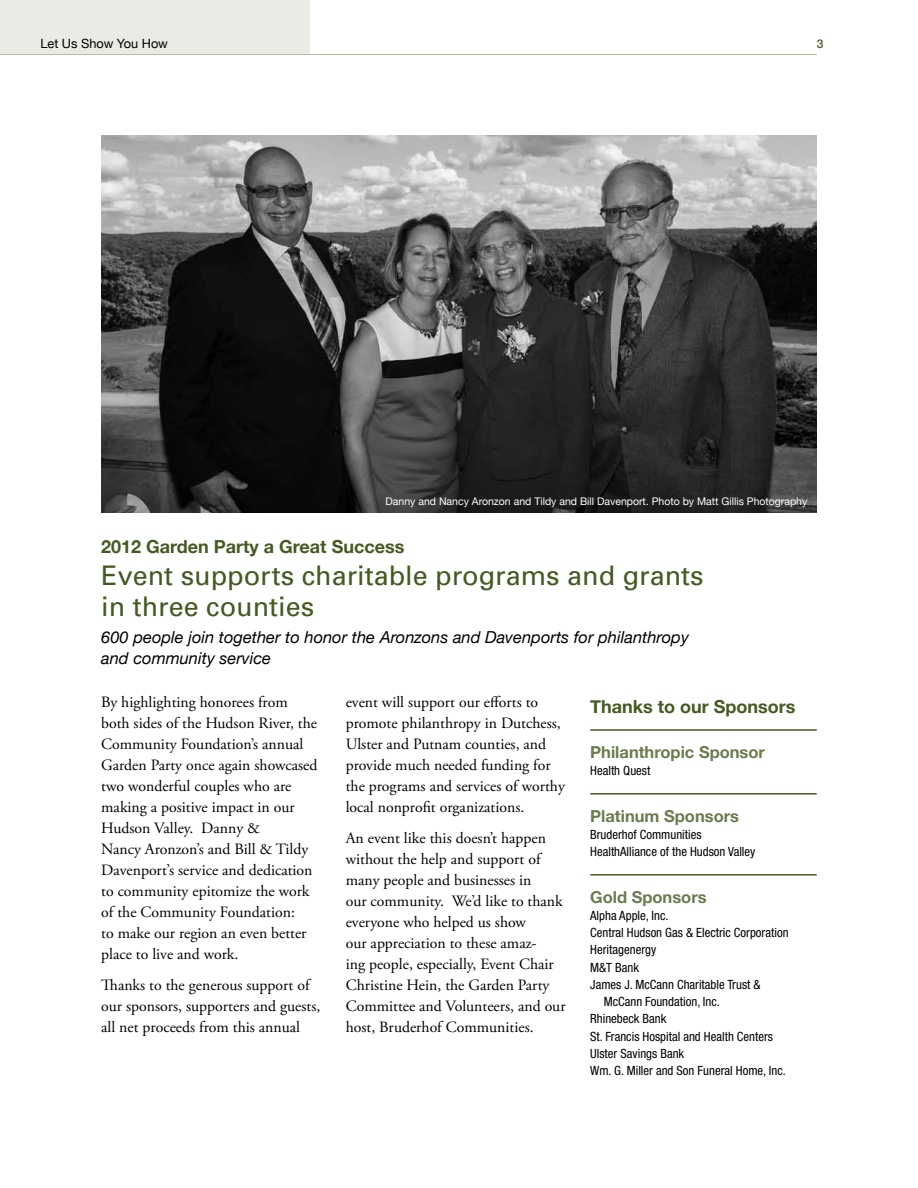
<style>
.page{position:relative;width:918px;height:1188px;background:#fff}
.page>*{position:absolute;margin:0;border:0;box-sizing:border-box;transform-origin:0 0}
.t1{font:27px/31.5px "Univers";color:#455a21}
.t2{font:700 18px "Helvetica Neue";color:#455a21}
.t3{font:italic 16.5px/21px "Helvetica Neue";color:#000}
.t4{font:700 16.5px "Helvetica Neue";color:#6b7b4e}
.t5{font:15.75px/21px "Adobe Garamond Pro";color:#000}
.t6{font:condensed 12.75px/17.2px "Helvetica Neue";color:#000}
.t7{font:12.75px "Helvetica Neue";color:#000}
.t8{font:500 12px "Helvetica Neue";color:#455a21}
.t9{font:10.5px "Helvetica Neue";color:#fff}
</style>
<div class="page">
<div style="left:0;top:0;width:309px;height:55px;background:#e9ebe4"></div>
<hr style="left:0;top:54px;width:817px;height:1px;background:#b5bda6">
<hr style="left:590px;top:729px;width:227px;height:2px;background:#455a21">
<hr style="left:590px;top:793px;width:227px;height:2px;background:#455a21">
<hr style="left:590px;top:874px;width:227px;height:2px;background:#455a21">
<img style="left:101px;top:135px;width:716px;height:378px">
<p class="t7" style="left:40px;top:33px;width:129px">Let Us Show You How</p>
<p class="t8" style="left:817px;top:34px;width:8px">3</p>
<p class="t9" style="left:386px;top:492px;width:423px">Danny and Nancy Aronzon and Tildy and Bill Davenport. Photo by Matt Gillis Photography</p>
<p class="t2" style="left:101px;top:530px;width:305px">2012 Garden Party a Great Success</p>
<h1 class="t1" style="left:101px;top:559px;width:604px">Event supports charitable programs and grants in three counties</h1>
<p class="t3" style="left:101px;top:626px;width:589px">600 people join together to honor the Aronzons and Davenports for philanthropy and community service</p>
<p class="t5" style="left:101px;top:692px;width:218px">By highlighting honorees from both sides of the Hudson River, the<br>Community Foundation’s annual<br>Garden Party once again showcased two wonderful couples who are making a positive impact in our<br>Hudson Valley. Danny &amp;<br>Nancy Aronzon’s and Bill &amp; Tildy<br>Davenport’s service and dedication to community epitomize the work of the Community Foundation:<br>to make our region an even better place to live and work.</p>
<p class="t5" style="left:101px;top:975px;width:221px">Thanks to the generous support of our sponsors, supporters and guests, all net proceeds from this annual</p>
<p class="t5" style="left:346px;top:692px;width:221px">event will support our efforts to promote philanthropy in Dutchess, Ulster and Putnam counties, and provide much needed funding for the programs and services of worthy local nonprofit organizations.</p>
<p class="t5" style="left:346px;top:828px;width:221px">An event like this doesn’t happen without the help and support of many people and businesses in<br>our community. We’d like to thank everyone who helped us show<br>our appreciation to these amaz-<br>ing people, especially, Event Chair<br>Christine Hein, the Garden Party<br>Committee and Volunteers, and our host, Bruderhof Communities.</p>
<p class="t2" style="left:590px;top:690px;width:207px">Thanks to our Sponsors</p>
<p class="t4" style="left:590px;top:737px;width:176px">Philanthropic Sponsor</p>
<p class="t6" style="left:590px;top:762px;width:62px">Health Quest</p>
<p class="t4" style="left:590px;top:801px;width:150px">Platinum Sponsors</p>
<p class="t6" style="left:590px;top:826px;width:167px">Bruderhof Communities<br>HealthAlliance of the Hudson Valley</p>
<p class="t4" style="left:590px;top:882px;width:118px">Gold Sponsors</p>
<p class="t6" style="left:590px;top:907px;width:80px">Alpha Apple, Inc.</p>
<p class="t6" style="left:590px;top:924px;width:200px">Central Hudson Gas &amp; Electric Corporation</p>
<p class="t6" style="left:590px;top:941px;width:68px">Heritagenergy</p>
<p class="t6" style="left:590px;top:958px;width:50px">M&amp;T Bank</p>
<p class="t6" style="left:590px;top:976px;width:172px">James J. McCann Charitable Trust &amp;</p>
<p class="t6" style="left:604px;top:993px;width:118px">McCann Foundation, Inc.</p>
<p class="t6" style="left:590px;top:1010px;width:78px">Rhinebeck Bank</p>
<p class="t6" style="left:590px;top:1027px;width:184px">St. Francis Hospital and Health Centers</p>
<p class="t6" style="left:590px;top:1045px;width:96px">Ulster Savings Bank</p>
<p class="t6" style="left:590px;top:1062px;width:197px">Wm. G. Miller and Son Funeral Home, Inc.</p>
</div>
